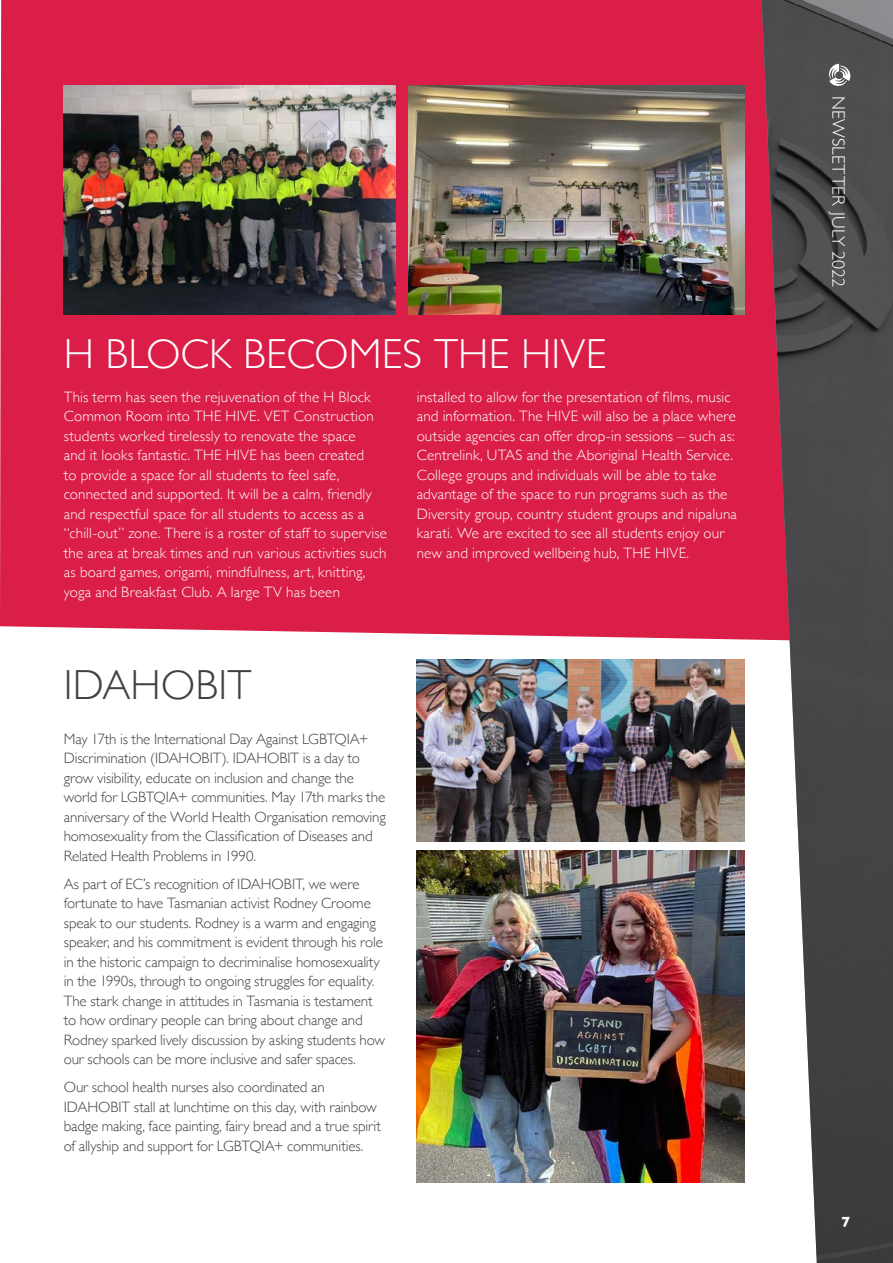
<style>
.page{position:relative;width:893px;height:1263px;background:#fff}
.page>*{position:absolute;margin:0;border:0;box-sizing:border-box;transform-origin:0 0}
.EC_Heading_1{font:300 42px "Gill Sans";letter-spacing:.005em;color:#fff}
.EC_Heading_1-2{font:300 42px "Gill Sans";letter-spacing:.005em;color:#414042}
.t1{font:300 18px "Gill Sans";letter-spacing:.01em;color:#fff}
.EC_Body{font:300 15px/19.5px "Gill Sans";letter-spacing:-.01em;color:#414042}
.EC_Body-2{font:300 15px/19.5px "Gill Sans";letter-spacing:.01em;color:#fff}
.t2{font:700 15px "Gill Sans";color:#fff}
</style>
<div class="page">
<div style="left:0;top:0;width:761px;height:640px;background:#da1e48"></div>
<img style="left:64px;top:85px;width:331px;height:230px">
<img style="left:408px;top:85px;width:336px;height:230px">
<img style="left:417px;top:659px;width:327px;height:183px">
<img style="left:417px;top:850px;width:327px;height:332px">
<img style="left:761px;top:0;width:132px;height:1263px">
<svg style="left:829px;top:64px;width:21px;height:22px"></svg>
<p class="EC_Heading_1" style="left:64px;top:321px;width:544px">H BLOCK BECOMES THE HIVE</p>
<p class="EC_Body-2" style="left:64px;top:387px;width:325px">This term has seen the rejuvenation of the H Block Common Room into THE HIVE. VET Construction students worked tirelessly to renovate the space<br>and it looks fantastic. THE HIVE has been created<br>to provide a space for all students to feel safe, connected and supported. It will be a calm, friendly and respectful space for all students to access as a “chill-out” zone. There is a roster of staff to supervise the area at break times and run various activities such as board games, origami, mindfulness, art, knitting, yoga and Breakfast Club. A large TV has been</p>
<p class="EC_Body-2" style="left:417px;top:387px;width:322px">installed to allow for the presentation of films, music and information. The HIVE will also be a place where outside agencies can offer drop-in sessions – such as:<br>Centrelink, UTAS and the Aboriginal Health Service.<br>College groups and individuals will be able to take advantage of the space to run programs such as the Diversity group, country student groups and nipaluna karati. We are excited to see all students enjoy our new and improved wellbeing hub, THE HIVE.</p>
<p class="EC_Heading_1-2" style="left:64px;top:652px;width:189px">IDAHOBIT</p>
<p class="EC_Body" style="left:64px;top:728px;width:324px">May 17th is the International Day Against LGBTQIA+ Discrimination (IDAHOBIT). IDAHOBIT is a day to grow visibility, educate on inclusion and change the world for LGBTQIA+ communities. May 17th marks the anniversary of the World Health Organisation removing homosexuality from the Classification of Diseases and Related Health Problems in 1990.</p>
<p class="EC_Body" style="left:64px;top:873px;width:323px">As part of EC’s recognition of IDAHOBIT, we were fortunate to have Tasmanian activist Rodney Croome speak to our students. Rodney is a warm and engaging speaker, and his commitment is evident through his role in the historic campaign to decriminalise homosexuality in the 1990s, through to ongoing struggles for equality.<br>The stark change in attitudes in Tasmania is testament to how ordinary people can bring about change and Rodney sparked lively discussion by asking students how our schools can be more inclusive and safer spaces.</p>
<p class="EC_Body" style="left:64px;top:1077px;width:319px">Our school health nurses also coordinated an IDAHOBIT stall at lunchtime on this day, with rainbow badge making, face painting, fairy bread and a true spirit of allyship and support for LGBTQIA+ communities.</p>
<p class="t1" style="left:853px;top:96px;width:193px;rotate:90deg">NEWSLETTER JULY 2022</p>
<p class="t2" style="left:841px;top:1209px;width:10px">7</p>
</div>
